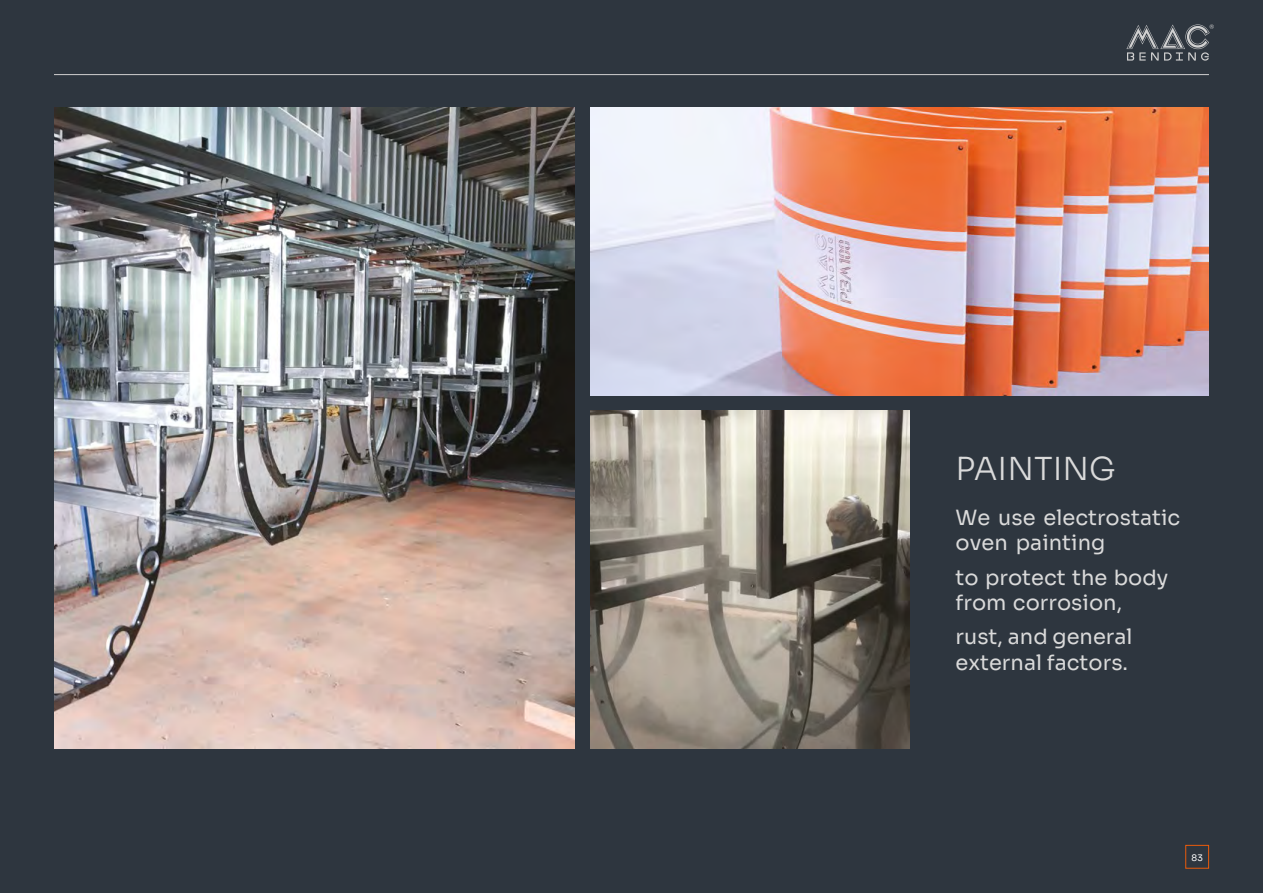
<style>
.page{position:relative;width:1263px;height:893px;background:#2e363f}
.page>*{position:absolute;margin:0;border:0;box-sizing:border-box;transform-origin:0 0}
.t1{font:300 31.65px "Sora";color:#dadada}
.t2{font:21px/25.2px "Sora";color:#dadada}
.t3{font:9px "Sora";color:#fff}
</style>
<div class="page">
<hr style="left:54px;top:74px;width:1155px;height:1px;background:#d0d0d0">
<div style="left:1185px;top:845px;width:24px;height:24px;border:1px solid #ea5b0b"></div>
<svg style="left:1126px;top:24px;width:88px;height:37px"></svg>
<img style="left:54px;top:108px;width:520px;height:640px">
<img style="left:590px;top:410px;width:319px;height:338px">
<img style="left:590px;top:108px;width:619px;height:287px">
<h1 class="t1" style="left:955px;top:443px;width:161px">PAINTING</h1>
<p class="t2" style="left:955px;top:503px;width:226px">We use electrostatic oven painting</p>
<p class="t2" style="left:955px;top:563px;width:214px">to protect the body from corrosion,</p>
<p class="t2" style="left:955px;top:622px;width:179px">rust, and general external factors.</p>
<p class="t3" style="left:1191px;top:850px;width:13px">83</p>
</div>
